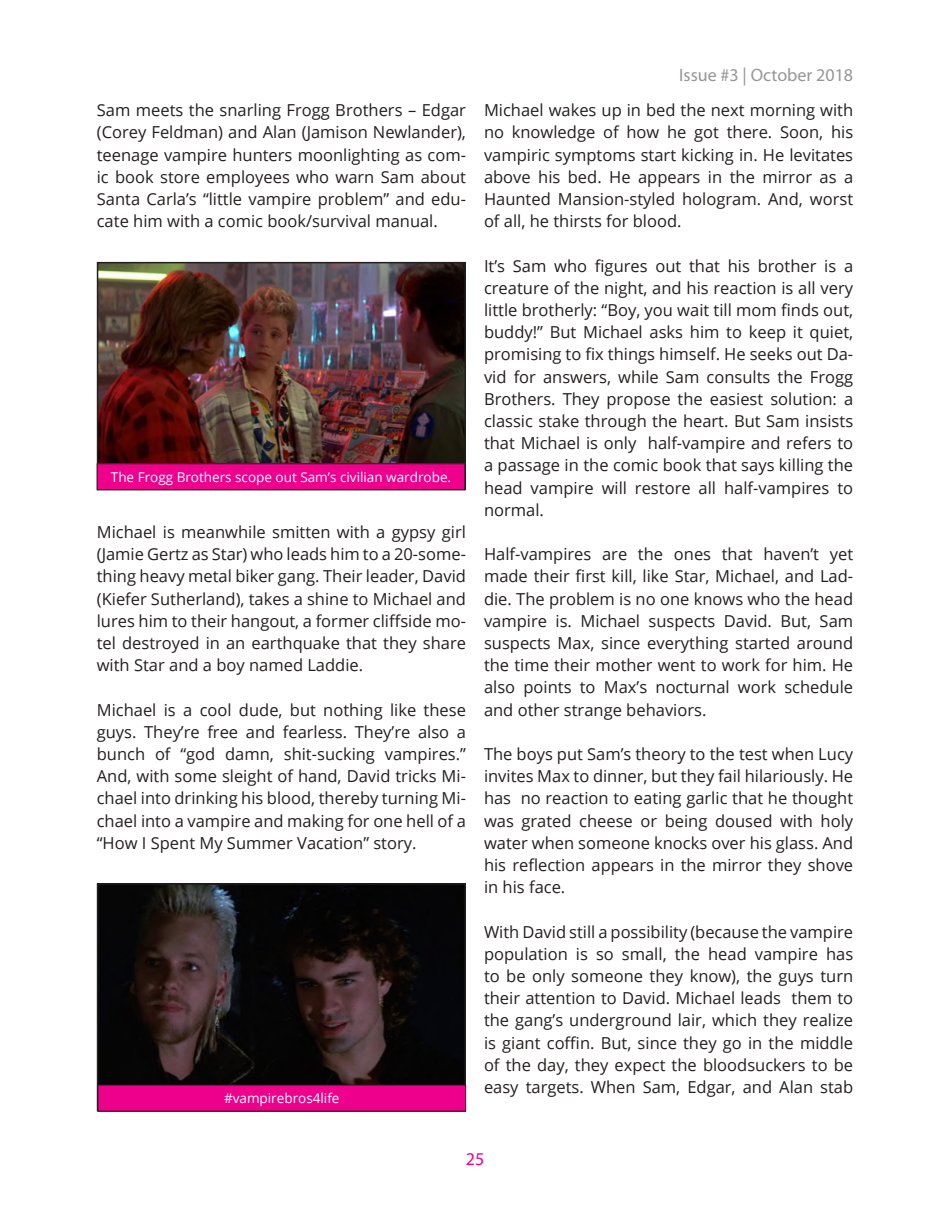
<style>
.page{position:relative;width:932px;height:1215px;background:#fff}
.page>*{position:absolute;margin:0;border:0;box-sizing:border-box;transform-origin:0 0}
.t1{font:18px "Myriad Pro";color:#969698}
.t2{font:18px "Myriad Pro";color:#ee008c}
.t3{font:16.5px/22.2px "Open Sans";color:#241f1f;text-align:justify}
.t4{font:13.5px "Open Sans";color:#fff}
</style>
<div class="page">
<img style="left:100px;top:265px;width:363px;height:198px">
<div style="left:97px;top:262px;width:369px;height:228px;border:2px solid #241f1f"></div>
<div style="left:97px;top:464px;width:368px;height:26px;background:#ee008c"></div>
<div style="left:97px;top:463px;width:368px;height:27px;border:1px solid #241f1f"></div>
<img style="left:100px;top:886px;width:363px;height:199px">
<div style="left:97px;top:883px;width:369px;height:229px;border:2px solid #241f1f"></div>
<div style="left:98px;top:1085px;width:367px;height:26px;background:#ee008c"></div>
<p class="t3" style="left:97px;top:99px;width:371px">Sam meets the snarling Frogg Brothers – Edgar (Corey Feldman) and Alan (Jamison Newlander), teenage vampire hunters moonlighting as com&shy;ic book store employees who warn Sam about Santa Carla’s “little vampire problem” and edu&shy;cate him with a comic book/survival manual.</p>
<p class="t4" style="left:111px;top:468px;width:342px">The Frogg Brothers scope out Sam’s civilian wardrobe.</p>
<p class="t3" style="left:97px;top:520px;width:371px">Michael is meanwhile smitten with a gypsy girl (Jamie Gertz as Star) who leads him to a 20-some&shy;thing heavy metal biker gang. Their leader, David (Kiefer Sutherland), takes a shine to Michael and lures him to their hangout, a former cliffside mo&shy;tel destroyed in an earthquake that they share with Star and a boy named Laddie.</p>
<p class="t3" style="left:97px;top:698px;width:371px">Michael is a cool dude, but nothing like these guys. They’re free and fearless. They’re also a bunch of “god damn, shit-sucking vampires.” And, with some sleight of hand, David tricks Mi&shy;chael into drinking his blood, thereby turning Mi&shy;chael into a vampire and making for one hell of a “How I Spent My Summer Vacation” story.</p>
<p class="t4" style="left:224px;top:1089px;width:117px">#vampirebros4life</p>
<p class="t1" style="left:679px;top:64px;width:175px">Issue #3 | October 2018</p>
<p class="t3" style="left:484px;top:99px;width:371px">Michael wakes up in bed the next morning with no knowledge of how he got there. Soon, his vampiric symptoms start kicking in. He levitates above his bed. He appears in the mirror as a Haunted Mansion-styled hologram. And, worst of all, he thirsts for blood.</p>
<p class="t3" style="left:484px;top:254px;width:371px">It’s Sam who figures out that his brother is a creature of the night, and his reaction is all very little brotherly: “Boy, you wait till mom finds out, buddy!” But Michael asks him to keep it quiet, promising to fix things himself. He seeks out Da&shy;vid for answers, while Sam consults the Frogg Brothers. They propose the easiest solution: a classic stake through the heart. But Sam insists that Michael is only half-vampire and refers to a passage in the comic book that says killing the head vampire will restore all half-vampires to normal.</p>
<p class="t3" style="left:484px;top:543px;width:371px">Half-vampires are the ones that haven’t yet made their first kill, like Star, Michael, and Lad&shy;die. The problem is no one knows who the head vampire is. Michael suspects David. But, Sam suspects Max, since everything started around the time their mother went to work for him. He also points to Max’s nocturnal work schedule and other strange behaviors.</p>
<p class="t3" style="left:484px;top:742px;width:371px">The boys put Sam’s theory to the test when Lucy invites Max to dinner, but they fail hilariously. He has no reaction to eating garlic that he thought was grated cheese or being doused with holy water when someone knocks over his glass. And his reflection appears in the mirror they shove in his face.</p>
<p class="t3" style="left:484px;top:920px;width:371px">With David still a possibility (because the vampire population is so small, the head vampire has to be only someone they know), the guys turn their attention to David. Michael leads them to the gang’s underground lair, which they realize is giant coffin. But, since they go in the middle of the day, they expect the bloodsuckers to be easy targets. When Sam, Edgar, and Alan stab</p>
<p class="t2" style="left:466px;top:1148px;width:20px">25</p>
</div>
